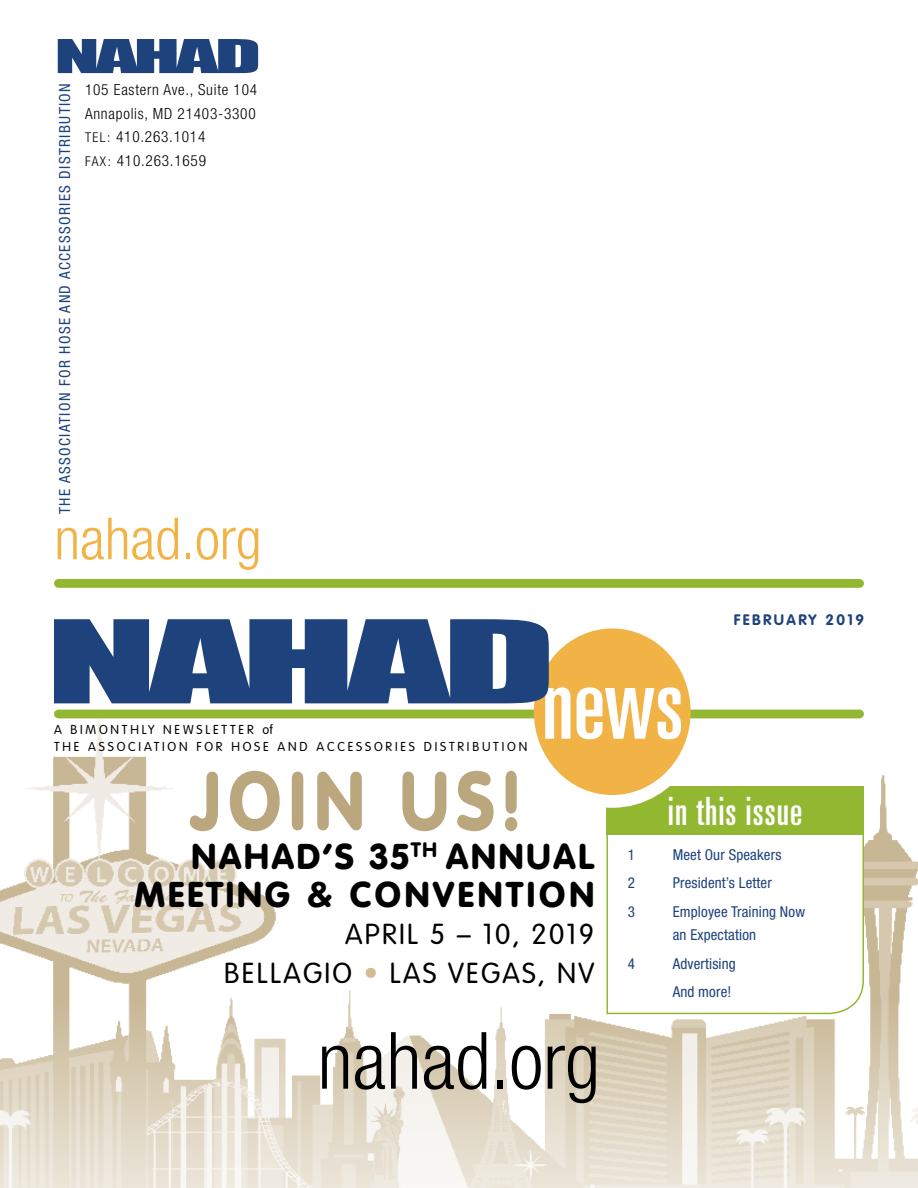
<style>
.page{position:relative;width:918px;height:1188px;background:#fff}
.page>*{position:absolute;margin:0;border:0;box-sizing:border-box;transform-origin:0 0}
.t1{font:ultra-condensed 100.95px "Univers";color:#fff;scale:.94 1}
.t2{font:900 81.15px "VAG Rounded";letter-spacing:.11em;color:#baa77d;scale:.88 1}
.t3{font:300 condensed 79.2px "Helvetica Neue";color:#000}
.t4{font:300 condensed 58.05px "Helvetica Neue";color:#f1b345}
.t5{font:ultra-condensed 39px "Univers";letter-spacing:.03em;color:#fff;scale:.94 1}
.t6{font:900 35.25px/37.5px "VAG Rounded";letter-spacing:.08em;color:#000;text-align:right}
.t7{font:300 28.5px/39px "VAG Rounded";letter-spacing:.08em;color:#000;text-align:right}
.t8{font:300 condensed 15.3px/23.4px "Helvetica Neue";letter-spacing:.05em;color:#000}
.t9{font:condensed 15.3px "Helvetica Neue";letter-spacing:.09em;color:#1e427c}
.t10{font:condensed 15px/23.2px "Helvetica Neue";letter-spacing:.01em;color:#1e427c}
.t11{font:700 15px "VAG Rounded";letter-spacing:.16em;color:#1e427c}
.t12{font:300 12.75px/16.5px "VAG Rounded";letter-spacing:.22em;color:#000}
.s1{font-size:13.5px}
.s2{color:#d3bc8e}
</style>
<div class="page">
<img style="left:0;top:720px;width:918px;height:468px">
<svg style="left:606px;top:790px;width:259px;height:225px"></svg>
<div style="left:606px;top:786px;width:258px;height:49px;background:#92b832"></div>
<div style="left:58px;top:579px;width:802px;height:9px;background:#92b832"></div>
<svg style="left:58px;top:39px;width:200px;height:34px;background:#416090"></svg>
<svg style="left:507px;top:718px;width:206px;height:103px"></svg>
<div style="left:58px;top:710px;width:802px;height:8px;background:#92b832"></div>
<div style="left:534px;top:628px;width:157px;height:167px;background:#f1b345;border-radius:50%"></div>
<svg style="left:54px;top:619px;width:495px;height:84px;background:#446191"></svg>
<p class="t9" style="left:56px;top:514px;width:433px;rotate:-90deg">THE ASSOCIATION FOR HOSE AND ACCESSORIES DISTRIBUTION</p>
<p class="t8" style="left:85px;top:78px;width:174px">105 Eastern Ave., Suite 104<br>Annapolis, MD 21403-3300<br><span class="s1">TEL:</span> 410.263.1014<br><span class="s1">FAX:</span> 410.263.1659</p>
<h3 class="t4" style="left:54px;top:505px;width:209px">nahad.org</h3>
<p class="t11" style="left:734px;top:611px;width:132px">FEBRUARY 2019</p>
<p class="t12" style="left:54px;top:721px;width:475px">A BIMONTHLY NEWSLETTER of<br>THE ASSOCIATION FOR HOSE AND ACCESSORIES DISTRIBUTION</p>
<h2 class="t2" style="left:190px;top:752px;width:376px">JOIN US!</h2>
<h1 class="t1" style="left:542px;top:645px;width:152px">news</h1>
<h3 class="t5" style="left:668px;top:789px;width:144px">in this issue</h3>
<h3 class="t6" style="left:135px;top:837px;width:461px">NAHAD’S 35<sup>TH</sup> ANNUAL<br>MEETING &amp; CONVENTION</h3>
<h3 class="t7" style="left:224px;top:915px;width:372px">APRIL 5 – 10, 2019<br>BELLAGIO <span class="s2">•</span> LAS VEGAS, NV</h3>
<h3 class="t3" style="left:318px;top:1015px;width:284px">nahad.org</h3>
<p class="t10" style="left:628px;top:843px;width:9px">1</p>
<p class="t10" style="left:673px;top:843px;width:110px">Meet Our Speakers</p>
<p class="t10" style="left:628px;top:871px;width:9px">2</p>
<p class="t10" style="left:673px;top:871px;width:101px">President’s Letter</p>
<p class="t10" style="left:628px;top:900px;width:9px">3</p>
<p class="t10" style="left:673px;top:900px;width:134px">Employee Training Now an Expectation</p>
<p class="t10" style="left:628px;top:952px;width:9px">4</p>
<p class="t10" style="left:673px;top:949px;width:65px;line-height:28.7px">Advertising<br>And more!</p>
</div>
